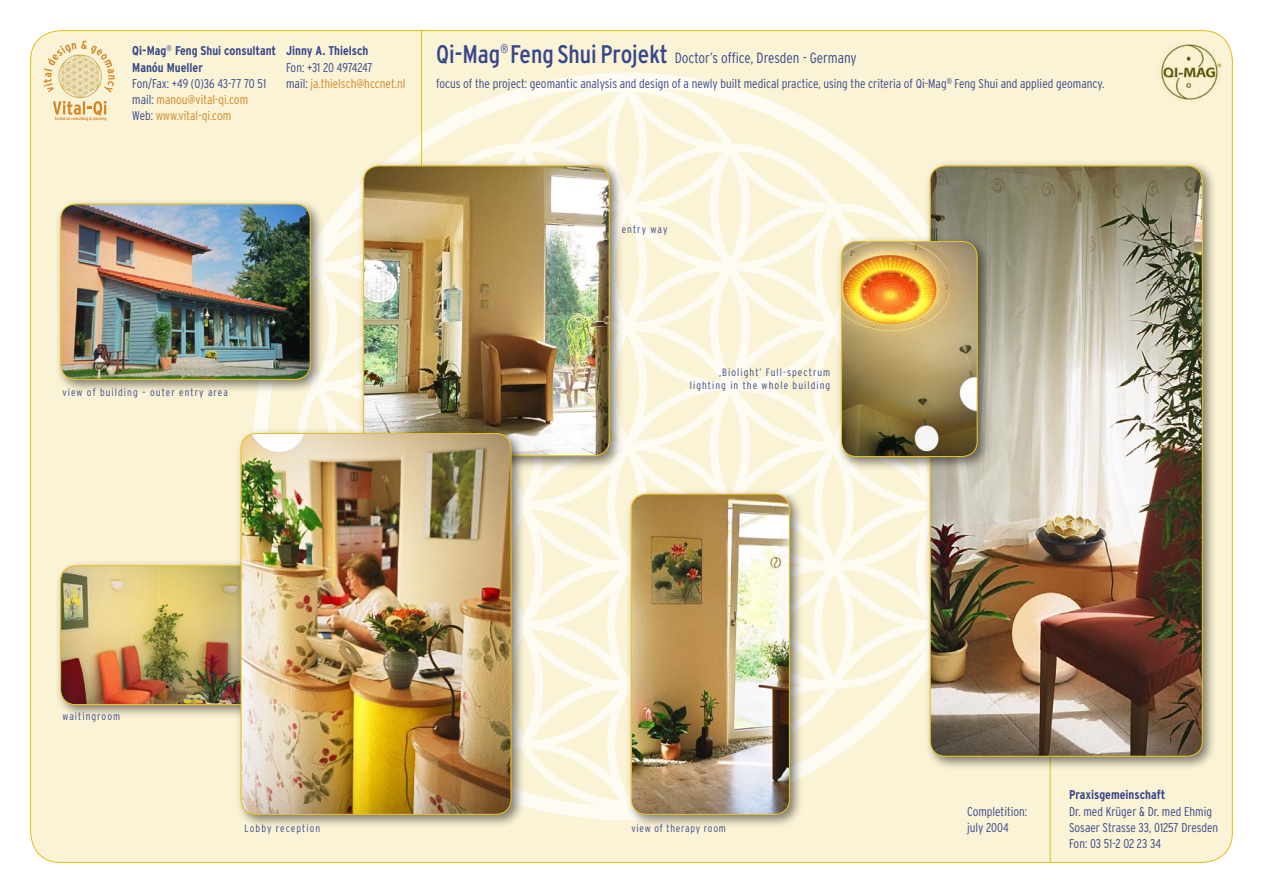
<style>
.page{position:relative;width:1263px;height:893px;background:#fff}
.page>*{position:absolute;margin:0;border:0;box-sizing:border-box;transform-origin:0 0}
.t1{font:condensed 25.5px "Interstate";color:#36478b}
.t2{font:300 condensed 14.85px "Interstate";color:#36478b}
.t3{font:300 condensed 12.75px "Interstate";color:#36478b}
.t4{font:700 condensed 12.75px "Interstate";color:#36478b}
.t5{font:300 condensed 12.75px "Interstate";color:#d48625}
.t6{font:300 condensed 10.65px "Interstate";letter-spacing:.1em;color:#36478b}
.t7{font:300 condensed 10.65px "Interstate";letter-spacing:.07em;color:#36478b}
.s1{color:#36478b}
</style>
<div class="page">
<div style="left:30px;top:30px;width:1203px;height:832px;background:#fbf3d5"></div>
<svg style="left:292px;top:76px;width:669px;height:741px"></svg>
<hr style="left:421px;top:30px;width:1px;height:135px;background:#e6c01f">
<hr style="left:1050px;top:742px;width:1px;height:121px;background:#e6c01f">
<img style="left:1158px;top:38px;width:65px;height:67px">
<img style="left:52px;top:93px;width:58px;height:13px">
<div style="left:54px;top:197px;width:272px;height:199px;background:#000;opacity:.5"></div>
<img style="left:60px;top:203px;width:251px;height:176px">
<div style="left:357px;top:159px;width:267px;height:313px;background:#000;opacity:.5"></div>
<img style="left:363px;top:165px;width:247px;height:291px">
<div style="left:54px;top:559px;width:242px;height:162px;background:#000;opacity:.5"></div>
<img style="left:60px;top:565px;width:174px;height:140px">
<div style="left:923px;top:159px;width:295px;height:613px;background:#000;opacity:.5"></div>
<img style="left:929px;top:165px;width:274px;height:591px">
<div style="left:624px;top:487px;width:182px;height:344px;background:#000;opacity:.5"></div>
<img style="left:630px;top:493px;width:160px;height:321px">
<div style="left:834px;top:235px;width:158px;height:237px;background:#000;opacity:.5"></div>
<img style="left:840px;top:241px;width:138px;height:215px">
<div style="left:234px;top:426px;width:293px;height:404px;background:#000;opacity:.5"></div>
<img style="left:240px;top:432px;width:272px;height:382px">
<svg style="left:43px;top:41px;width:72px;height:52px;background:#eeddb2"></svg>
<svg style="left:53px;top:101px;width:54px;height:20px"></svg>
<p class="t4" style="left:132px;top:44px;width:145px">Qi-Mag<sup>®</sup> Feng Shui consultant</p>
<p class="t4" style="left:132px;top:60px;width:72px">Manóu Mueller</p>
<p class="t3" style="left:132px;top:76px;width:135px">Fon/Fax: +49 (0)36 43-77 70 51</p>
<p class="t5" style="left:132px;top:92px;width:117px"><span class="s1">mail:</span> manou@vital-qi.com</p>
<p class="t5" style="left:132px;top:109px;width:101px"><span class="s1">Web:</span> www.vital-qi.com</p>
<p class="t4" style="left:286px;top:44px;width:84px">Jinny A. Thielsch</p>
<p class="t3" style="left:286px;top:60px;width:88px">Fon: +31 20 4974247</p>
<p class="t5" style="left:286px;top:76px;width:121px"><span class="s1">mail:</span> ja.thielsch@hccnet.nl</p>
<p class="t1" style="left:436px;top:40px;width:234px">Qi-Mag<sup>®</sup> Feng Shui Projekt</p>
<p class="t2" style="left:675px;top:50px;width:184px">Doctor’s office, Dresden - Germany</p>
<p class="t3" style="left:436px;top:76px;width:670px">focus of the project: geomantic analysis and design of a newly built medical practice, using the criteria of Qi-Mag<sup>®</sup> Feng Shui and applied geomancy.</p>
<p class="t6" style="left:622px;top:223px;width:47px">entry way</p>
<p class="t6" style="left:62px;top:386px;width:167px">view of building – outer entry area</p>
<p class="t6" style="left:719px;top:366px;width:113px">‚Biolight’ Full-spectrum</p>
<p class="t6" style="left:690px;top:379px;width:142px">lighting in the whole building</p>
<p class="t6" style="left:62px;top:710px;width:59px">waitingroom</p>
<p class="t6" style="left:245px;top:823px;width:77px">Lobby reception</p>
<p class="t7" style="left:631px;top:822px;width:96px">view of therapy room</p>
<p class="t3" style="left:967px;top:804px;width:62px">Completition:</p>
<p class="t3" style="left:967px;top:821px;width:43px">july 2004</p>
<p class="t4" style="left:1069px;top:788px;width:98px">Praxisgemeinschaft</p>
<p class="t3" style="left:1069px;top:804px;width:144px">Dr. med Krüger &amp; Dr. med Ehmig</p>
<p class="t3" style="left:1069px;top:820px;width:151px">Sosaer Strasse 33, 01257 Dresden</p>
<p class="t3" style="left:1069px;top:836px;width:93px">Fon: 03 51-2 02 23 34</p>
</div>
